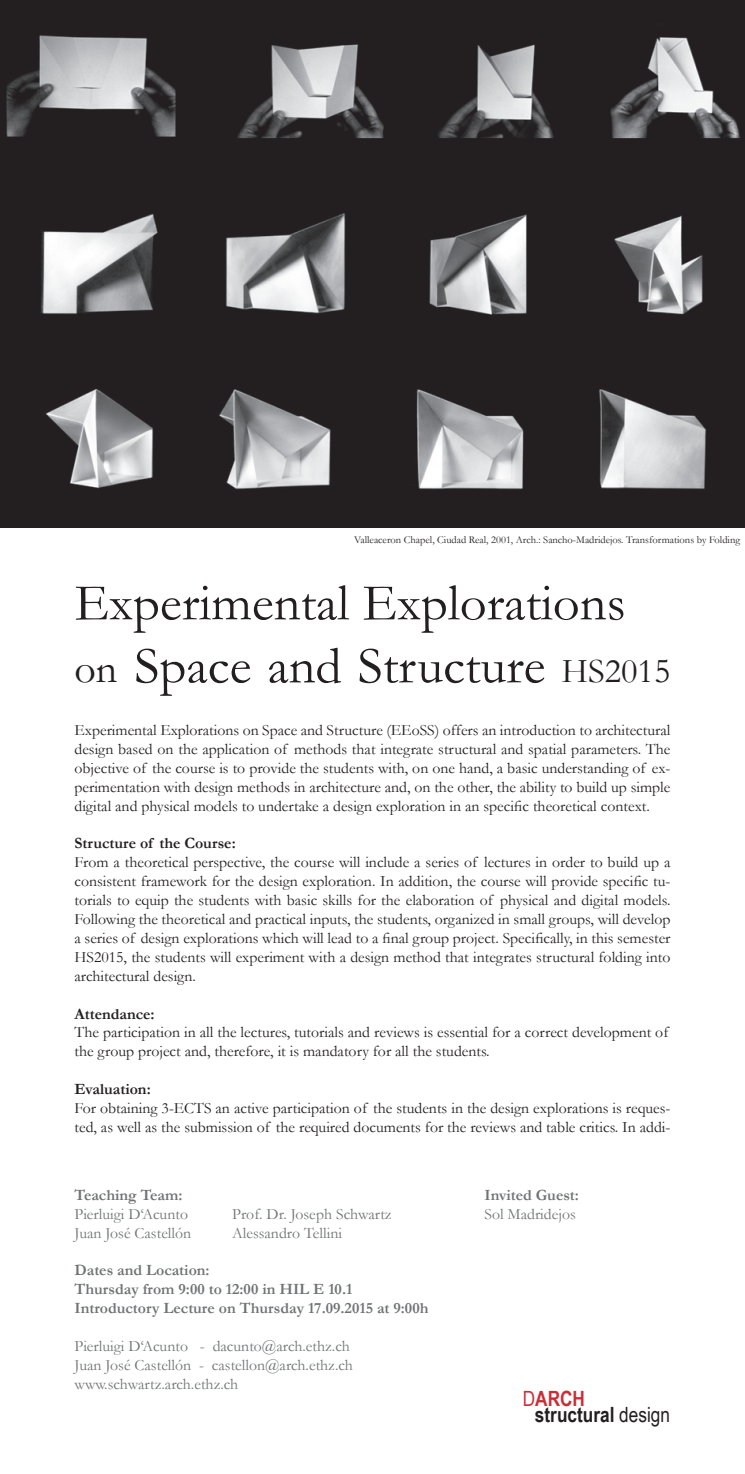
<style>
.page{position:relative;width:745px;height:1474px;background:#fff}
.page>*{position:absolute;margin:0;border:0;box-sizing:border-box;transform-origin:0 0}
.t1{font:52.5px/63px "Garamond";color:#231f20}
.t2{font:700 21px/15.8px "Arial Narrow";color:#231f20}
.t3{font:15.75px/18.9px "Garamond";color:#231f20;text-align:justify}
.t4{font:15.75px/18.9px "Garamond";color:#707374}
.t5{font:700 15.75px/18.9px "Garamond";color:#707374}
.t6{font:700 15.75px "Garamond";color:#231f20}
.t7{font:10.5px "Garamond";color:#231f20}
.s1{font-size:42px}
.s2{font-size:35px}
.s3{font-weight:400;color:#cb2d36}
.s4{color:#cb2d36}
.s5{font-weight:400}
</style>
<div class="page">
<img style="left:0;top:0;width:744px;height:527px">
<p class="t7" style="left:354px;top:533px;width:387px">Valleaceron Chapel, Ciudad Real, 2001, Arch.: Sancho-Madridejos. Transformations by Folding</p>
<h1 class="t1" style="left:74px;top:570px;width:597px">Experimental Explorations <span class="s1">on</span> Space and Structure <span class="s2">HS2015</span></h1>
<p class="t3" style="left:74px;top:720px;width:597px">Experimental Explorations on Space and Structure (EEoSS) offers an introduction to architectural design based on the application of methods that integrate structural and spatial parameters. The objective of the course is to provide the students with, on one hand, a basic understanding of ex&shy;perimentation with design methods in architecture and, on the other, the ability to build up simple digital and physical models to undertake a design exploration in an specific theoretical context.</p>
<p class="t6" style="left:74px;top:832px;width:163px">Structure of the Course:</p>
<p class="t3" style="left:74px;top:852px;width:597px">From a theoretical perspective, the course will include a series of lectures in order to build up a consistent framework for the design exploration. In addition, the course will provide specific tu&shy;torials to equip the students with basic skills for the elaboration of physical and digital models.<br>Following the theoretical and practical inputs, the students, organized in small groups, will develop a series of design explorations which will lead to a final group project. Specifically, in this semester HS2015, the students will experiment with a design method that integrates structural folding into architectural design.</p>
<p class="t6" style="left:74px;top:1002px;width:82px">Attendance:</p>
<p class="t3" style="left:74px;top:1022px;width:595px">The participation in all the lectures, tutorials and reviews is essential for a correct development of the group project and, therefore, it is mandatory for all the students.</p>
<p class="t6" style="left:74px;top:1078px;width:78px">Evaluation:</p>
<p class="t3" style="left:74px;top:1098px;width:597px">For obtaining 3-ECTS an active participation of the students in the design explorations is reques&shy;ted, as well as the submission of the required documents for the reviews and table critics. In addi-</p>
<p class="t5" style="left:74px;top:1185px;width:109px">Teaching Team:</p>
<p class="t5" style="left:484px;top:1185px;width:96px">Invited Guest:</p>
<p class="t4" style="left:74px;top:1203px;width:115px">Pierluigi D‘Acunto</p>
<p class="t4" style="left:232px;top:1203px;width:161px">Prof. Dr. Joseph Schwartz</p>
<p class="t4" style="left:484px;top:1203px;width:93px">Sol Madridejos</p>
<p class="t4" style="left:74px;top:1222px;width:118px">Juan José Castellón</p>
<p class="t4" style="left:232px;top:1222px;width:111px">Alessandro Tellini</p>
<p class="t5" style="left:74px;top:1260px;width:355px">Dates and Location:<br>Thursday from 9:00 to 12:00 in HIL E 10.1<br>Introductory Lecture on Thursday 17.09.2015 at 9:00h</p>
<p class="t4" style="left:74px;top:1336px;width:280px">Pierluigi D‘Acunto - dacunto@arch.ethz.ch<br>Juan José Castellón - castellon@arch.ethz.ch www.schwartz.arch.ethz.ch</p>
<h2 class="t2" style="left:534px;top:1389px;width:136px;text-indent:-12px"><span class="s3">D</span><span class="s4">ARCH<br></span>structural <span class="s5">design</span></h2>
</div>
